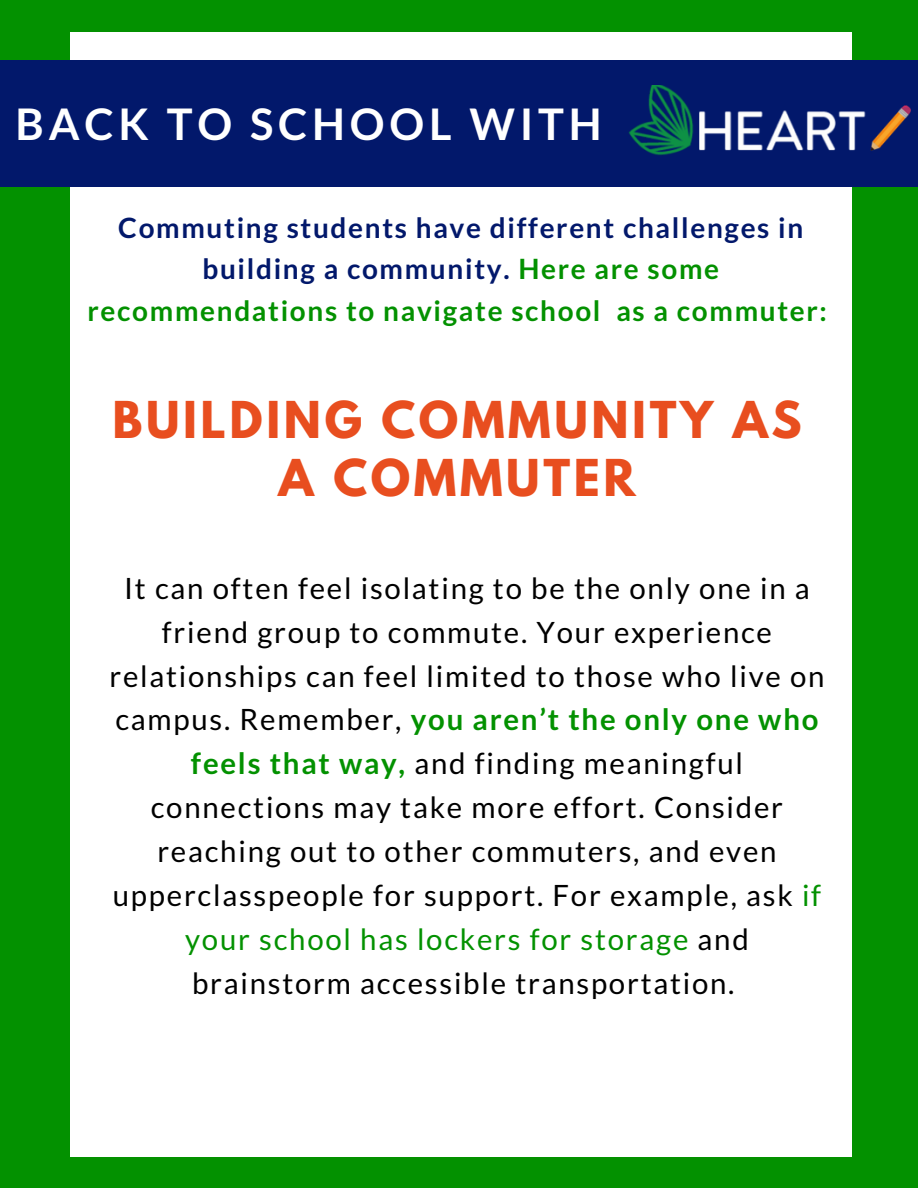
<style>
.page{position:relative;width:918px;height:1188px;background:#039100}
.page>*{position:absolute;margin:0;border:0;box-sizing:border-box;transform-origin:0 0}
.t1{font:700 45px/58.5px "League Spartan";letter-spacing:.08em;color:#e84e1f;text-align:center}
.t2{font:700 43.5px "Lato";letter-spacing:.11em;color:#fff}
.t3{font:29.4px/43.8px "Lato";letter-spacing:.06em;color:#000;text-align:center}
.t4{font:700 27.9px/41.7px "Lato";letter-spacing:.06em;color:#02186b;text-align:center}
.s1{color:#039100}
.s2{font-weight:700;color:#039100}
</style>
<div class="page">
<div style="left:71px;top:32px;width:780px;height:1125px;background:#fff"></div>
<div style="left:0;top:60px;width:918px;height:126px;background:#02186b"></div>
<img style="left:611px;top:85px;width:307px;height:115px">
<p class="t2" style="left:16px;top:98px;width:588px">BACK TO SCHOOL WITH</p>
<p class="t4" style="left:88px;top:206px;width:741px">Commuting students have different challenges in building a community. <span class="s1">Here are some recommendations to navigate school as a commuter:</span></p>
<p class="t1" style="left:113px;top:396px;width:691px">BUILDING COMMUNITY AS<br>A COMMUTER</p>
<p class="t3" style="left:109px;top:566px;width:717px">It can often feel isolating to be the only one in a friend group to commute. Your experience relationships can feel limited to those who live on campus. Remember, <span class="s2">you aren’t the only one who feels that way,</span> and finding meaningful connections may take more effort. Consider reaching out to other commuters, and even upperclasspeople for support. For example, ask <span class="s1">if your school has lockers for storage</span> and brainstorm accessible transportation.</p>
</div>
